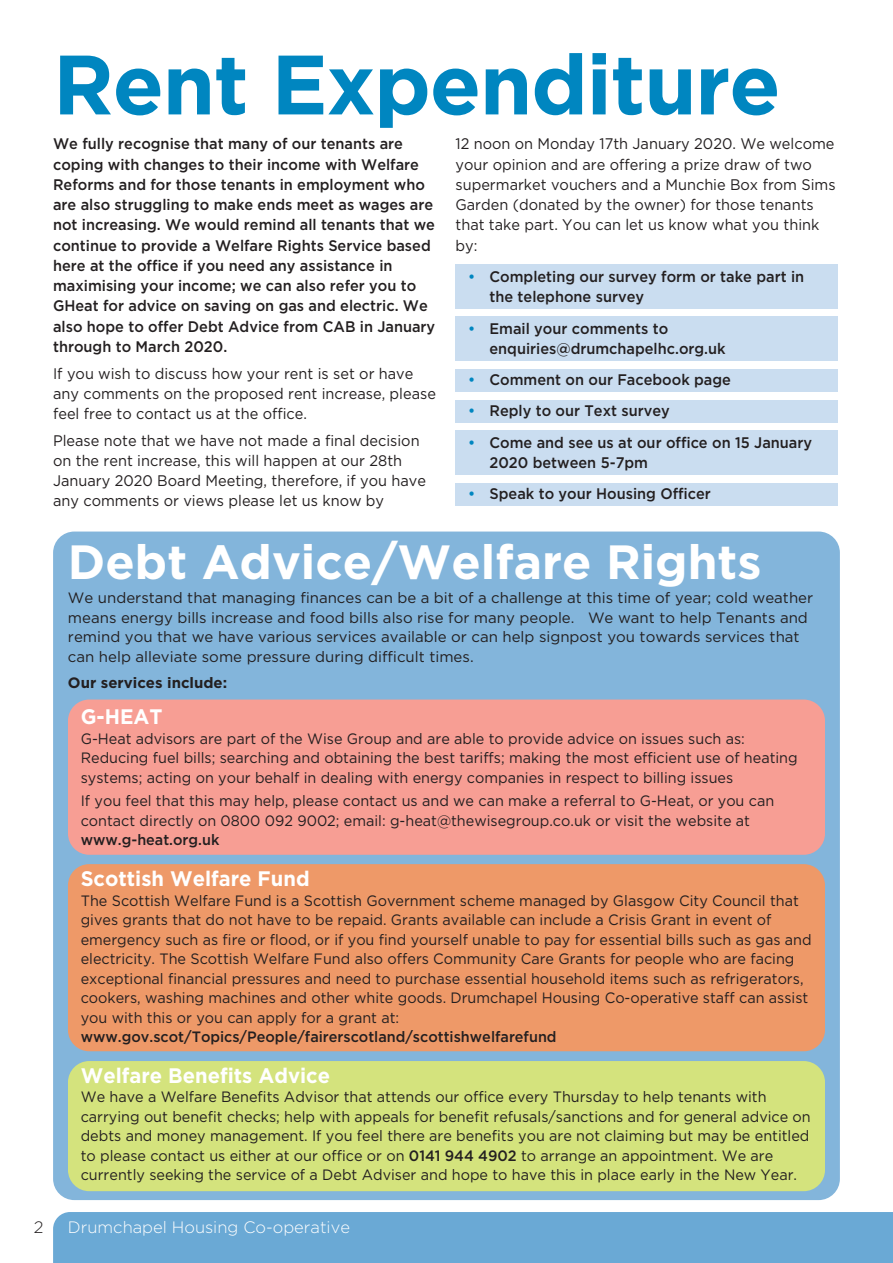
<style>
.page{position:relative;width:893px;height:1263px;background:#fff}
.page>*{position:absolute;margin:0;border:0;box-sizing:border-box;transform-origin:0 0}
.t1{font:700 84px "Gotham";letter-spacing:-.015em;color:#0086c0}
.t2{font:700 48px "Gotham";color:#fff}
.t3{font:700 21px "Gotham";color:#fff;scale:.96 1}
.t4{font:300 16.5px "Gotham";color:#fff}
.t5{font:300 16.5px "Gotham";color:#231f20}
.t6{font:500 15.3px/20.2px "Gotham";color:#231f20;scale:.95 1}
.t7{font:15.3px/20.2px "Gotham";color:#231f20;scale:.95 1}
.t8{font:15px/19.5px "Gotham";color:#231f20;scale:.96 1}
.t9{font:15px/19.5px "Gotham";color:#231f20}
.t10{font:500 15px "Gotham";color:#231f20;scale:.96 1}
.t11{font:700 15px "Gotham";color:#231f20}
.s1{color:#0086c0}
.s2{font-weight:500}
</style>
<div class="page">
<div style="left:455px;top:264px;width:383px;height:45px;background:#caddf0"></div>
<div style="left:455px;top:316px;width:383px;height:45px;background:#caddf0"></div>
<div style="left:455px;top:369px;width:383px;height:23px;background:#caddf0"></div>
<div style="left:455px;top:400px;width:383px;height:23px;background:#caddf0"></div>
<div style="left:455px;top:431px;width:383px;height:44px;background:#caddf0"></div>
<div style="left:455px;top:483px;width:383px;height:23px;background:#caddf0"></div>
<div style="left:53px;top:1212px;width:840px;height:51px;background:#6aa9d5"></div>
<div style="left:53px;top:531px;width:787px;height:669px;background:#83b5db;border-radius:21px"></div>
<div style="left:68px;top:699px;width:757px;height:156px;background:#f79e94;border-radius:21px"></div>
<div style="left:68px;top:864px;width:757px;height:187px;background:#ee9968;border-radius:21px"></div>
<div style="left:68px;top:1061px;width:757px;height:130px;background:#d4e37d;border-radius:21px"></div>
<h1 class="t1" style="left:53px;top:53px;width:729px">Rent Expenditure</h1>
<p class="t6" style="left:53px;top:135px;width:404px">We fully recognise that many of our tenants are coping with changes to their income with Welfare Reforms and for those tenants in employment who are also struggling to make ends meet as wages are not increasing. We would remind all tenants that we continue to provide a Welfare Rights Service based here at the office if you need any assistance in maximising your income; we can also refer you to GHeat for advice on saving on gas and electric. We also hope to offer Debt Advice from CAB in January through to March 2020.</p>
<p class="t7" style="left:53px;top:364px;width:404px">If you wish to discuss how your rent is set or have any comments on the proposed rent increase, please feel free to contact us at the office.</p>
<p class="t7" style="left:53px;top:431px;width:394px">Please note that we have not made a final decision on the rent increase, this will happen at our 28th January 2020 Board Meeting, therefore, if you have any comments or views please let us know by</p>
<p class="t7" style="left:455px;top:135px;width:402px">12 noon on Monday 17th January 2020. We welcome your opinion and are offering a prize draw of two supermarket vouchers and a Munchie Box from Sims Garden (donated by the owner) for those tenants that take part. You can let us know what you think by:</p>
<p class="t6" style="left:489px;top:267px;width:333px;text-indent:-21px"><span class="s1">•</span> Completing our survey form or take part in the telephone survey</p>
<p class="t6" style="left:489px;top:319px;width:250px;text-indent:-21px"><span class="s1">•</span> Email your comments to enquiries@drumchapelhc.org.uk</p>
<p class="t6" style="left:468px;top:371px;width:278px"><span class="s1">•</span> Comment on our Facebook page</p>
<p class="t6" style="left:468px;top:402px;width:214px"><span class="s1">•</span> Reply to our Text survey</p>
<p class="t6" style="left:489px;top:433px;width:341px;text-indent:-21px"><span class="s1">•</span> Come and see us at our office on 15 January<br>2020 between 5-7pm</p>
<p class="t6" style="left:468px;top:485px;width:257px"><span class="s1">•</span> Speak to your Housing Officer</p>
<h2 class="t2" style="left:68px;top:544px;width:695px">Debt Advice/Welfare Rights</h2>
<p class="t9" style="left:68px;top:589px;width:747px">We understand that managing finances can be a bit of a challenge at this time of year; cold weather means energy bills increase and food bills also rise for many people. We want to help Tenants and remind you that we have various services available or can help signpost you towards services that can help alleviate some pressure during difficult times.</p>
<p class="t11" style="left:68px;top:676px;width:161px">Our services include:</p>
<h3 class="t3" style="left:81px;top:709px;width:87px">G-HEAT</h3>
<p class="t8" style="left:81px;top:729px;width:748px">G-Heat advisors are part of the Wise Group and are able to provide advice on issues such as:<br>Reducing fuel bills; searching and obtaining the best tariffs; making the most efficient use of heating systems; acting on your behalf in dealing with energy companies in respect to billing issues</p>
<p class="t8" style="left:81px;top:792px;width:724px">If you feel that this may help, please contact us and we can make a referral to G-Heat, or you can contact directly on 0800 092 9002; email: g-heat@thewisegroup.co.uk or visit the website at</p>
<p class="t10" style="left:81px;top:834px;width:146px">www.g-heat.org.uk</p>
<h3 class="t3" style="left:81px;top:871px;width:240px">Scottish Welfare Fund</h3>
<p class="t8" style="left:81px;top:891px;width:763px">The Scottish Welfare Fund is a Scottish Government scheme managed by Glasgow City Council that gives grants that do not have to be repaid. Grants available can include a Crisis Grant in event of emergency such as fire or flood, or if you find yourself unable to pay for essential bills such as gas and electricity. The Scottish Welfare Fund also offers Community Care Grants for people who are facing exceptional financial pressures and need to purchase essential household items such as refrigerators, cookers, washing machines and other white goods. Drumchapel Housing Co-operative staff can assist you with this or you can apply for a grant at:</p>
<p class="t10" style="left:81px;top:1031px;width:497px">www.gov.scot/Topics/People/fairerscotland/scottishwelfarefund</p>
<h3 class="t3" style="left:81px;top:1067px;width:261px">Welfare Benefits Advice</h3>
<p class="t8" style="left:81px;top:1088px;width:762px">We have a Welfare Benefits Advisor that attends our office every Thursday to help tenants with carrying out benefit checks; help with appeals for benefit refusals/sanctions and for general advice on debts and money management. If you feel there are benefits you are not claiming but may be entitled to please contact us either at our office or on <span class="s2">0141 944 4902</span> to arrange an appointment. We are currently seeking the service of a Debt Adviser and hope to have this in place early in the New Year.</p>
<p class="t5" style="left:34px;top:1217px;width:11px">2</p>
<p class="t4" style="left:68px;top:1217px;width:283px">Drumchapel Housing Co-operative</p>
</div>
